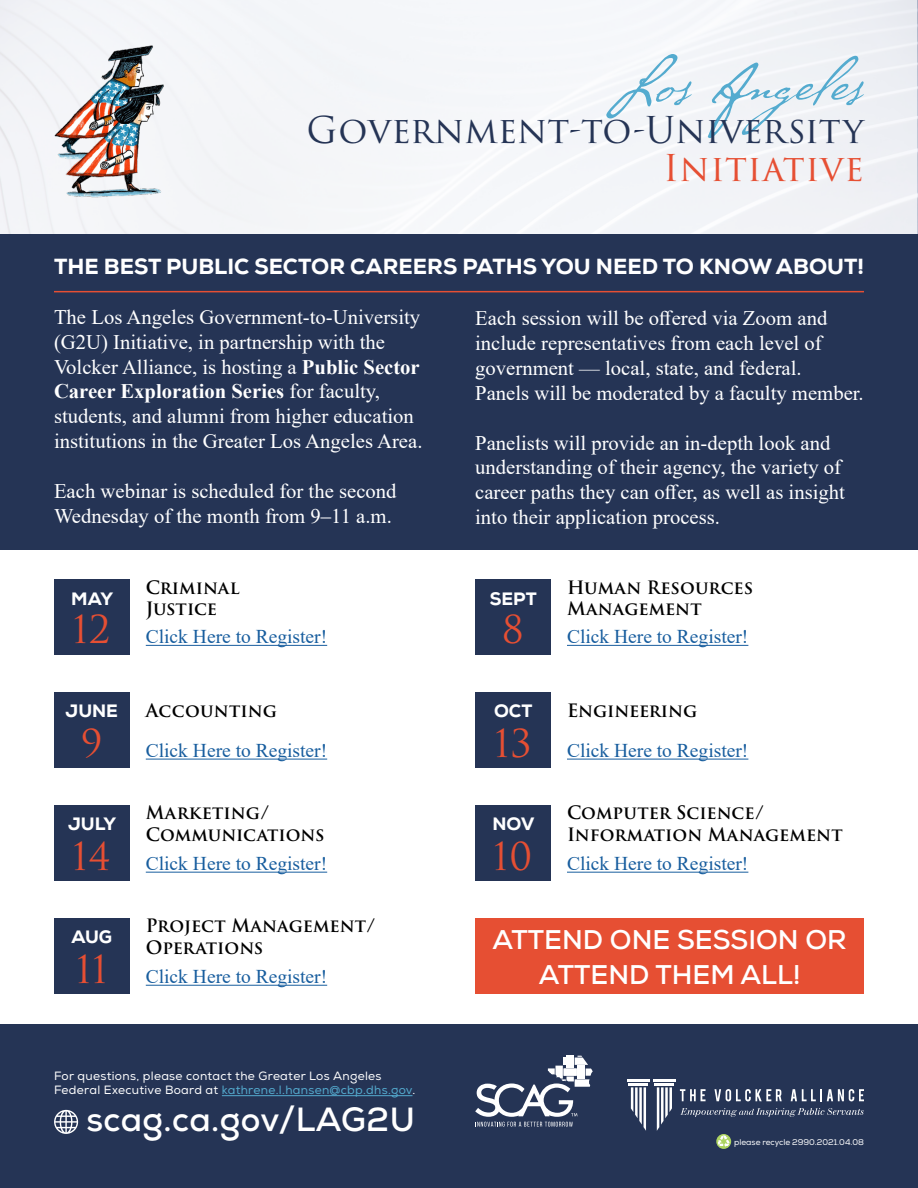
<style>
.page{position:relative;width:918px;height:1188px;background:#fff}
.page>*{position:absolute;margin:0;border:0;box-sizing:border-box;transform-origin:0 0}
.t1{font:37.5px "Trajan Pro 3";letter-spacing:.025em;color:#e64f33}
.t2{font:36px "Trajan Pro 3";color:#253455}
.t3{font:36px "Trajan Pro 3";letter-spacing:.02em;color:#e64f33}
.t4{font:700 33.45px "Nexa";letter-spacing:.015em;color:#fff}
.t5{font:700 27px/34.5px "Nexa";color:#fff;text-align:center}
.t6{font:800 21.9px "Nexa";color:#fff}
.t7{font:20.7px/24.9px "Times New Roman";color:#fff}
.t8{font:19.5px "Times New Roman";color:#175d9e}
.t9{font:600 18px/21.6px "Trajan Pro 3";color:#000}
.t10{font:800 17.85px "Nexa";color:#fff}
.t11{font:12px/14.4px "Nexa";letter-spacing:.025em;color:#fff}
.t12{font:8.25px "Nexa";color:#fff}
.s1{font-weight:700}
.s2{color:#54abcf}
</style>
<div class="page">
<div style="left:1px;top:1px;width:916px;height:268px;background:#f4f5f8"></div>
<svg style="left:606px;top:54px;width:86px;height:64px"></svg>
<svg style="left:708px;top:56px;width:156px;height:82px"></svg>
<img style="left:43px;top:45px;width:121px;height:153px">
<div style="left:0;top:234px;width:918px;height:315px;background:#253455"></div>
<div style="left:0;top:1024px;width:918px;height:164px;background:#253455"></div>
<hr style="left:54px;top:291px;width:810px;height:1px;background:#e64f33">
<hr style="left:146px;top:645px;width:181px;height:1px;background:#175d9e">
<div style="left:54px;top:579px;width:76px;height:76px;background:#253455"></div>
<hr style="left:567px;top:645px;width:181px;height:1px;background:#175d9e">
<div style="left:475px;top:579px;width:76px;height:76px;background:#253455"></div>
<hr style="left:146px;top:872px;width:181px;height:1px;background:#175d9e">
<div style="left:54px;top:806px;width:76px;height:75px;background:#253455"></div>
<hr style="left:567px;top:872px;width:181px;height:1px;background:#175d9e">
<div style="left:475px;top:806px;width:76px;height:75px;background:#253455"></div>
<hr style="left:146px;top:759px;width:181px;height:1px;background:#175d9e">
<div style="left:54px;top:692px;width:76px;height:76px;background:#253455"></div>
<hr style="left:567px;top:759px;width:181px;height:1px;background:#175d9e">
<div style="left:475px;top:692px;width:76px;height:76px;background:#253455"></div>
<hr style="left:146px;top:985px;width:181px;height:1px;background:#175d9e">
<div style="left:54px;top:919px;width:76px;height:75px;background:#253455"></div>
<div style="left:475px;top:919px;width:389px;height:75px;background:#e64f33"></div>
<hr style="left:222px;top:1095px;width:191px;height:1px;background:#54abcf">
<svg style="left:475px;top:1056px;width:118px;height:71px"></svg>
<svg style="left:716px;top:1134px;width:15px;height:15px"></svg>
<svg style="left:717px;top:1135px;width:13px;height:12px"></svg>
<svg style="left:54px;top:1110px;width:24px;height:24px"></svg>
<hr style="left:627px;top:1079px;width:23px;height:3px;background:#fff">
<hr style="left:629px;top:1083px;width:19px;height:3px;background:#fff">
<svg style="left:631px;top:1087px;width:15px;height:44px"></svg>
<hr style="left:653px;top:1079px;width:23px;height:3px;background:#fff">
<hr style="left:655px;top:1083px;width:19px;height:3px;background:#fff">
<svg style="left:657px;top:1087px;width:15px;height:44px"></svg>
<svg style="left:680px;top:1089px;width:26px;height:12px"></svg>
<svg style="left:714px;top:1089px;width:68px;height:12px"></svg>
<svg style="left:791px;top:1089px;width:73px;height:12px"></svg>
<svg style="left:680px;top:1108px;width:184px;height:9px"></svg>
<p class="t2" style="left:306px;top:105px;width:559px">Government-to-University</p>
<p class="t3" style="left:663px;top:143px;width:202px">Initiative</p>
<p class="t6" style="left:54px;top:252px;width:812px">THE BEST PUBLIC SECTOR CAREERS PATHS YOU NEED TO KNOW ABOUT!</p>
<p class="t7" style="left:54px;top:304px;width:370px">The Los Angeles Government-to-University (G2U) Initiative, in partnership with the Volcker Alliance, is hosting a <span class="s1">Public Sector Career Exploration Series</span> for faculty, students, and alumni from higher education institutions in the Greater Los Angeles Area.</p>
<p class="t7" style="left:54px;top:478px;width:344px">Each webinar is scheduled for the second<br>Wednesday of the month from 9‒11 a.m.</p>
<p class="t10" style="left:71px;top:587px;width:43px">MAY</p>
<p class="t1" style="left:73px;top:604px;width:39px">12</p>
<p class="t10" style="left:66px;top:699px;width:54px">JUNE</p>
<p class="t1" style="left:81px;top:718px;width:24px">9</p>
<p class="t10" style="left:68px;top:813px;width:50px">JULY</p>
<p class="t1" style="left:73px;top:831px;width:40px">14</p>
<p class="t10" style="left:71px;top:926px;width:42px">AUG</p>
<p class="t1" style="left:76px;top:944px;width:33px">11</p>
<p class="t9" style="left:146px;top:577px;width:95px">Criminal</p>
<p class="t9" style="left:146px;top:599px;width:73px">Justice</p>
<p class="t8" style="left:146px;top:623px;width:183px">Click Here to Register!</p>
<p class="t9" style="left:146px;top:700px;width:133px">Accounting</p>
<p class="t8" style="left:146px;top:737px;width:183px">Click Here to Register!</p>
<p class="t9" style="left:146px;top:802px;width:125px">Marketing/</p>
<p class="t9" style="left:146px;top:824px;width:180px">Communications</p>
<p class="t8" style="left:146px;top:850px;width:183px">Click Here to Register!</p>
<p class="t9" style="left:146px;top:916px;width:232px">Project Management/<br>Operations</p>
<p class="t8" style="left:146px;top:963px;width:183px">Click Here to Register!</p>
<p class="t11" style="left:54px;top:1069px;width:363px">For questions, please contact the Greater Los Angeles<br>Federal Executive Board at <span class="s2">kathrene.l.hansen@cbp.dhs.gov</span>.</p>
<p class="t4" style="left:86px;top:1098px;width:330px">scag.ca.gov/LAG2U</p>
<p class="t7" style="left:475px;top:305px;width:354px">Each session will be offered via Zoom and include representatives from each level of government — local, state, and federal.</p>
<p class="t7" style="left:475px;top:380px;width:390px">Panels will be moderated by a faculty member.</p>
<p class="t7" style="left:475px;top:430px;width:371px">Panelists will provide an in-depth look and understanding of their agency, the variety of career paths they can offer, as well as insight into their application process.</p>
<p class="t10" style="left:490px;top:587px;width:48px">SEPT</p>
<p class="t1" style="left:502px;top:604px;width:24px">8</p>
<p class="t10" style="left:494px;top:699px;width:40px">OCT</p>
<p class="t1" style="left:494px;top:718px;width:39px">13</p>
<p class="t10" style="left:492px;top:813px;width:43px">NOV</p>
<p class="t1" style="left:493px;top:831px;width:41px">10</p>
<p class="t9" style="left:567px;top:577px;width:187px">Human Resources<br>Management</p>
<p class="t8" style="left:567px;top:623px;width:183px">Click Here to Register!</p>
<p class="t9" style="left:567px;top:700px;width:132px">Engineering</p>
<p class="t8" style="left:567px;top:737px;width:183px">Click Here to Register!</p>
<p class="t9" style="left:567px;top:802px;width:199px">Computer Science/</p>
<p class="t9" style="left:567px;top:824px;width:277px">Information Management</p>
<p class="t8" style="left:567px;top:850px;width:183px">Click Here to Register!</p>
<p class="t5" style="left:493px;top:923px;width:356px">ATTEND ONE SESSION OR<br>ATTEND THEM ALL!</p>
<p class="t12" style="left:734px;top:1137px;width:131px">please recycle 2990.2021.04.08</p>
</div>
